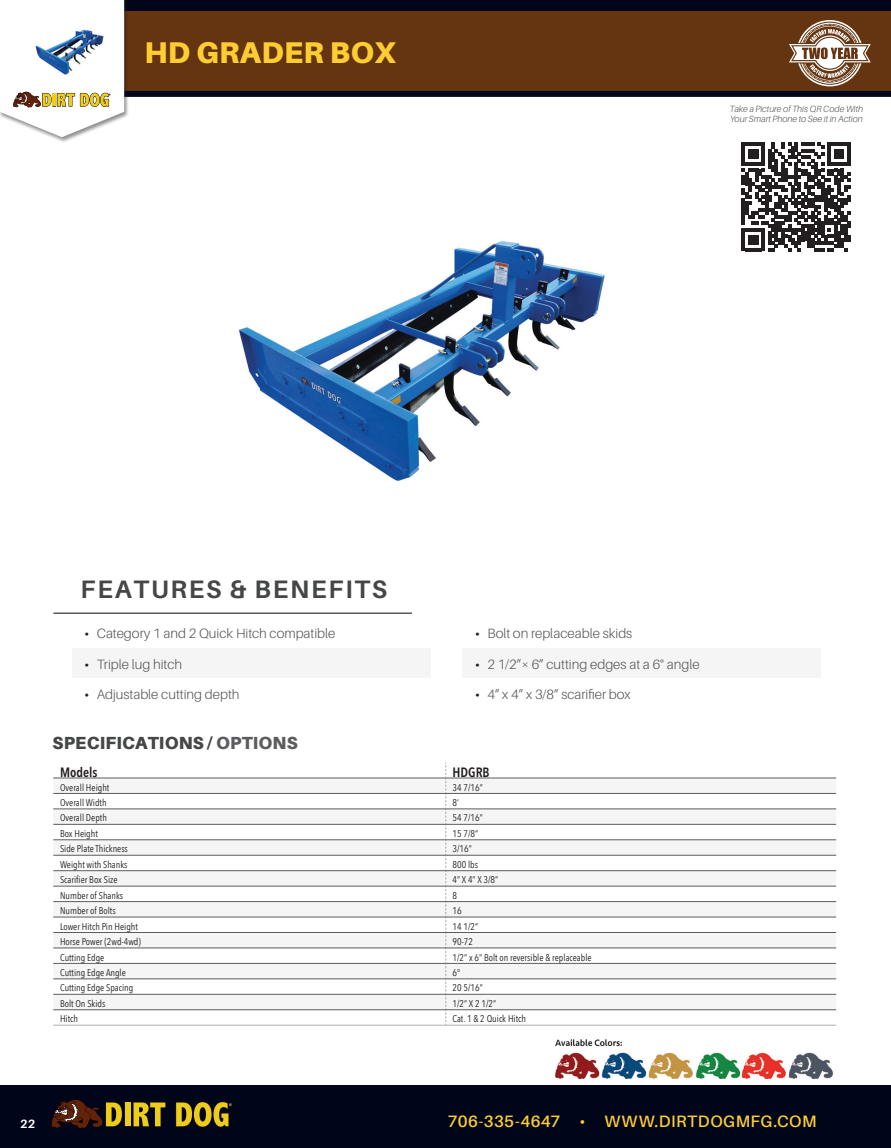
<style>
.page{position:relative;width:891px;height:1148px;background:#fff}
.page>*{position:absolute;margin:0;border:0;box-sizing:border-box;transform-origin:0 0}
.Product_name{font:900 30px "Aileron";letter-spacing:.01em;color:#fecd32}
.t1{font:700 25.2px "Aileron";letter-spacing:.07em;color:#454647}
.t2{font:900 17.55px "Aileron";letter-spacing:.01em;color:#454647}
.t3{font:600 16.5px "Aileron";letter-spacing:.025em;color:#fecd32}
.t4{font:300 13.5px "Aileron";color:#57585a}
.t5{font:600 13.5px "Avenir Next Condensed";color:#231f20}
.t6{font:700 12px "Aileron";color:#fff}
.t7{font:9.75px "Avenir Next Condensed";color:#231f20}
.t8{font:italic 300 9px/9.8px "Aileron";color:#57585a}
.s1{font-weight:700;font-size:12.75px;color:#231f20}
.s2{color:#5c5c5f}
</style>
<div class="page">
<div style="left:0;top:0;width:891px;height:52px;background:#00051a"></div>
<div style="left:0;top:12px;width:891px;height:79px;background:#653512"></div>
<div style="left:0;top:91px;width:891px;height:6px;background:#00051a"></div>
<div style="left:0;top:1085px;width:891px;height:63px;background:#00051a"></div>
<svg style="left:51px;top:1099px;width:181px;height:29px"></svg>
<svg style="left:789px;top:20px;width:82px;height:66px"></svg>
<div style="left:0;top:0;width:129px;height:143px;background:#231f20;opacity:.5"></div>
<svg style="left:0;top:0;width:124px;height:137px"></svg>
<svg style="left:742px;top:142px;width:108px;height:109px"></svg>
<img style="left:25px;top:20px;width:87px;height:67px">
<img style="left:555px;top:1039px;width:279px;height:39px">
<div style="left:72px;top:648px;width:359px;height:30px;background:#f5f5f6"></div>
<hr style="left:53px;top:612px;width:359px;height:2px;background:#454647">
<div style="left:462px;top:648px;width:359px;height:30px;background:#f5f5f6"></div>
<svg style="left:53px;top:778px;width:783px;height:15px;fill:#f5f5f6"></svg>
<svg style="left:53px;top:794px;width:783px;height:228px"></svg>
<svg style="left:445px;top:762px;width:1px;height:262px"></svg>
<hr style="left:53px;top:777px;width:393px;height:1px;background:#5c5c5f">
<hr style="left:446px;top:777px;width:390px;height:1px;background:#5c5c5f">
<hr style="left:53px;top:793px;width:393px;height:1px;background:#5c5c5f">
<hr style="left:446px;top:793px;width:390px;height:1px;background:#5c5c5f">
<hr style="left:53px;top:808px;width:393px;height:1px;background:#5c5c5f">
<hr style="left:53px;top:824px;width:393px;height:1px;background:#5c5c5f">
<hr style="left:446px;top:824px;width:390px;height:1px;background:#5c5c5f">
<hr style="left:53px;top:1024px;width:393px;height:1px;background:#adaeb2">
<hr style="left:446px;top:1024px;width:390px;height:1px;background:#adaeb2">
<hr style="left:53px;top:839px;width:393px;height:1px;background:#5c5c5f">
<hr style="left:446px;top:839px;width:390px;height:1px;background:#5c5c5f">
<hr style="left:53px;top:855px;width:393px;height:1px;background:#5c5c5f">
<hr style="left:446px;top:855px;width:390px;height:1px;background:#5c5c5f">
<hr style="left:53px;top:870px;width:393px;height:1px;background:#5c5c5f">
<hr style="left:446px;top:870px;width:390px;height:1px;background:#5c5c5f">
<hr style="left:53px;top:886px;width:393px;height:1px;background:#5c5c5f">
<hr style="left:446px;top:886px;width:390px;height:1px;background:#5c5c5f">
<hr style="left:53px;top:901px;width:393px;height:1px;background:#5c5c5f">
<hr style="left:446px;top:901px;width:390px;height:1px;background:#5c5c5f">
<hr style="left:53px;top:916px;width:393px;height:1px;background:#5c5c5f">
<hr style="left:446px;top:916px;width:390px;height:1px;background:#5c5c5f">
<hr style="left:53px;top:932px;width:393px;height:1px;background:#5c5c5f">
<hr style="left:446px;top:932px;width:390px;height:1px;background:#5c5c5f">
<hr style="left:53px;top:947px;width:393px;height:1px;background:#5c5c5f">
<hr style="left:446px;top:947px;width:390px;height:1px;background:#5c5c5f">
<hr style="left:53px;top:963px;width:393px;height:1px;background:#5c5c5f">
<hr style="left:446px;top:963px;width:390px;height:1px;background:#5c5c5f">
<hr style="left:53px;top:978px;width:393px;height:1px;background:#5c5c5f">
<hr style="left:446px;top:978px;width:390px;height:1px;background:#5c5c5f">
<hr style="left:53px;top:994px;width:393px;height:1px;background:#5c5c5f">
<hr style="left:446px;top:994px;width:390px;height:1px;background:#5c5c5f">
<hr style="left:53px;top:1009px;width:393px;height:1px;background:#5c5c5f">
<hr style="left:446px;top:1009px;width:390px;height:1px;background:#5c5c5f">
<hr style="left:446px;top:808px;width:390px;height:1px;background:#5c5c5f">
<img style="left:239px;top:241px;width:366px;height:240px">
<p class="Product_name" style="left:145px;top:35px;width:253px">HD GRADER BOX</p>
<p class="t8" style="left:730px;top:104px;width:135px">Take a Picture of This QR Code With<br>Your Smart Phone to See it in Action</p>
<p class="t1" style="left:81px;top:574px;width:308px">FEATURES &amp; BENEFITS</p>
<p class="t4" style="left:85px;top:626px;width:252px"><span class="s1">•</span> Category 1 and 2 Quick Hitch compatible</p>
<p class="t4" style="left:85px;top:656px;width:99px"><span class="s1">•</span> Triple lug hitch</p>
<p class="t4" style="left:85px;top:687px;width:157px"><span class="s1">•</span> Adjustable cutting depth</p>
<p class="t2" style="left:53px;top:732px;width:247px">SPECIFICATIONS / <span class="s2">OPTIONS</span></p>
<p class="t4" style="left:475px;top:626px;width:159px"><span class="s1">•</span> Bolt on replaceable skids</p>
<p class="t4" style="left:475px;top:656px;width:226px"><span class="s1">•</span> 2 1/2”× 6” cutting edges at a 6° angle</p>
<p class="t4" style="left:475px;top:687px;width:157px"><span class="s1">•</span> 4” x 4” x 3/8” scarifier box</p>
<p class="t5" style="left:60px;top:760px;width:39px">Models</p>
<p class="t5" style="left:453px;top:760px;width:39px">HDGRB</p>
<p class="t7" style="left:60px;top:779px;width:51px">Overall Height</p>
<p class="t7" style="left:453px;top:779px;width:32px">34 7/16”</p>
<p class="t7" style="left:60px;top:794px;width:48px">Overall Width</p>
<p class="t7" style="left:453px;top:794px;width:8px">8’</p>
<p class="t7" style="left:60px;top:809px;width:48px">Overall Depth</p>
<p class="t7" style="left:453px;top:809px;width:32px">54 7/16”</p>
<p class="t7" style="left:60px;top:825px;width:39px">Box Height</p>
<p class="t7" style="left:453px;top:825px;width:27px">15 7/8”</p>
<p class="t7" style="left:60px;top:840px;width:69px">Side Plate Thickness</p>
<p class="t7" style="left:453px;top:840px;width:21px">3/16”</p>
<p class="t7" style="left:60px;top:856px;width:69px">Weight with Shanks</p>
<p class="t7" style="left:453px;top:856px;width:27px">800 lbs</p>
<p class="t7" style="left:60px;top:871px;width:59px">Scarifier Box Size</p>
<p class="t7" style="left:453px;top:871px;width:47px">4” X 4” X 3/8”</p>
<p class="t7" style="left:60px;top:887px;width:65px">Number of Shanks</p>
<p class="t7" style="left:453px;top:887px;width:6px">8</p>
<p class="t7" style="left:60px;top:902px;width:57px">Number of Bolts</p>
<p class="t7" style="left:453px;top:902px;width:11px">16</p>
<p class="t7" style="left:60px;top:917px;width:79px">Lower Hitch Pin Height</p>
<p class="t7" style="left:453px;top:917px;width:27px">14 1/2”</p>
<p class="t7" style="left:60px;top:933px;width:82px">Horse Power (2wd-4wd)</p>
<p class="t7" style="left:453px;top:933px;width:22px">90-72</p>
<p class="t7" style="left:60px;top:948px;width:46px">Cutting Edge</p>
<p class="t7" style="left:453px;top:948px;width:141px">1/2” x 6” Bolt on reversible &amp; replaceable</p>
<p class="t7" style="left:60px;top:964px;width:67px">Cutting Edge Angle</p>
<p class="t7" style="left:453px;top:964px;width:9px">6°</p>
<p class="t7" style="left:60px;top:979px;width:75px">Cutting Edge Spacing</p>
<p class="t7" style="left:453px;top:979px;width:32px">20 5/16”</p>
<p class="t7" style="left:60px;top:995px;width:47px">Bolt On Skids</p>
<p class="t7" style="left:453px;top:995px;width:45px">1/2” X 2 1/2”</p>
<p class="t7" style="left:60px;top:1010px;width:19px">Hitch</p>
<p class="t7" style="left:453px;top:1010px;width:75px">Cat. 1 &amp; 2 Quick Hitch</p>
<p class="t6" style="left:20px;top:1116px;width:16px">22</p>
<h3 class="t3" style="left:448px;top:1111px;width:370px">706-335-4647 • WWW.DIRTDOGMFG.COM</h3>
</div>
